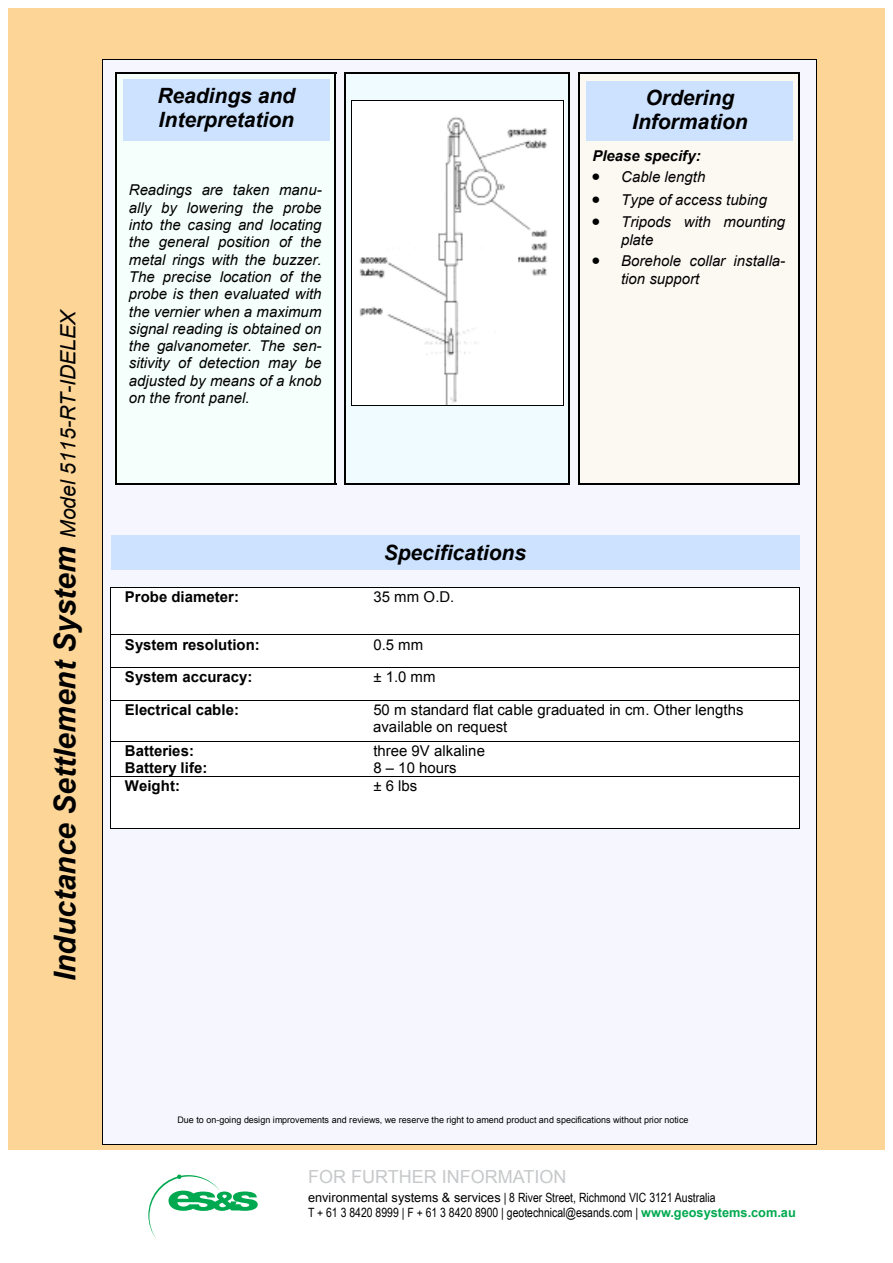
<style>
.page{position:relative;width:893px;height:1263px;background:#fff}
.page>*{position:absolute;margin:0;border:0;box-sizing:border-box;transform-origin:0 0}
.t1{font:italic 700 30px "Arial";color:#000}
.t2{font:italic 700 21px/24.2px "Arial";color:#000}
.t3{font:18px "Arial";color:#c6c8ca}
.t4{font:italic 15px/17.2px "Arial";color:#000}
.t5{font:15px/16.8px "Arial";color:#000}
.t6{font:700 15px "Arial";color:#000}
.t7{font:italic 700 15px "Arial";color:#000}
.t8{font:12.75px/15.3px "Arial Narrow";color:#000}
.t9{font:9px "Arial";letter-spacing:.005em;color:#000}
.s1{font-weight:400;font-size:21px}
.s2{font-family:"Arial"}
.s3{font-family:"Arial";font-weight:700;color:#00a94f}
</style>
<div class="page">
<div style="left:9px;top:8px;width:876px;height:1242px;background:#fcd597"></div>
<div style="left:102px;top:60px;width:715px;height:1084px;background:#f6f7fe"></div>
<hr style="left:102px;top:1144px;width:715px;height:1px;background:#000">
<hr style="left:102px;top:60px;width:715px;height:1px;background:#000">
<hr style="left:102px;top:60px;width:1px;height:1084px;background:#000">
<hr style="left:816px;top:60px;width:1px;height:1084px;background:#000">
<div style="left:115px;top:72px;width:221px;height:413px;background:#f5fffc"></div>
<hr style="left:115px;top:72px;width:1px;height:413px;background:#000">
<hr style="left:335px;top:72px;width:1px;height:413px;background:#000">
<hr style="left:115px;top:72px;width:221px;height:2px;background:#000">
<hr style="left:115px;top:483px;width:221px;height:2px;background:#000">
<div style="left:345px;top:72px;width:225px;height:413px;background:#f0fbff"></div>
<hr style="left:345px;top:72px;width:1px;height:413px;background:#000">
<hr style="left:569px;top:72px;width:1px;height:413px;background:#000">
<hr style="left:345px;top:72px;width:225px;height:2px;background:#000">
<hr style="left:345px;top:483px;width:225px;height:2px;background:#000">
<div style="left:578px;top:72px;width:221px;height:413px;background:#fcf9f3"></div>
<hr style="left:578px;top:72px;width:2px;height:413px;background:#000">
<hr style="left:798px;top:72px;width:2px;height:413px;background:#000">
<hr style="left:578px;top:72px;width:222px;height:2px;background:#000">
<hr style="left:578px;top:483px;width:222px;height:2px;background:#000">
<div style="left:123px;top:79px;width:206px;height:61px;background:#cce2ff"></div>
<div style="left:111px;top:536px;width:688px;height:34px;background:#cce2ff"></div>
<div style="left:587px;top:81px;width:206px;height:59px;background:#cce2ff"></div>
<div style="left:111px;top:588px;width:688px;height:46px;background:#fff"></div>
<div style="left:111px;top:635px;width:688px;height:32px;background:#fff"></div>
<div style="left:111px;top:668px;width:688px;height:32px;background:#fff"></div>
<div style="left:111px;top:700px;width:688px;height:41px;background:#fff"></div>
<div style="left:111px;top:741px;width:688px;height:35px;background:#fff"></div>
<div style="left:111px;top:777px;width:688px;height:51px;background:#fff"></div>
<hr style="left:111px;top:588px;width:1px;height:47px;background:#000">
<hr style="left:799px;top:588px;width:1px;height:47px;background:#000">
<hr style="left:111px;top:587px;width:688px;height:1px;background:#000">
<hr style="left:111px;top:635px;width:1px;height:32px;background:#000">
<hr style="left:799px;top:635px;width:1px;height:32px;background:#000">
<hr style="left:111px;top:634px;width:688px;height:1px;background:#000">
<hr style="left:111px;top:667px;width:1px;height:33px;background:#000">
<hr style="left:799px;top:667px;width:1px;height:33px;background:#000">
<hr style="left:111px;top:667px;width:688px;height:1px;background:#000">
<hr style="left:111px;top:700px;width:1px;height:41px;background:#000">
<hr style="left:799px;top:700px;width:1px;height:41px;background:#000">
<hr style="left:111px;top:700px;width:688px;height:1px;background:#000">
<hr style="left:111px;top:741px;width:1px;height:35px;background:#000">
<hr style="left:799px;top:741px;width:1px;height:35px;background:#000">
<hr style="left:111px;top:741px;width:688px;height:1px;background:#000">
<hr style="left:111px;top:776px;width:1px;height:52px;background:#000">
<hr style="left:799px;top:776px;width:1px;height:52px;background:#000">
<hr style="left:111px;top:776px;width:688px;height:1px;background:#000">
<hr style="left:111px;top:828px;width:688px;height:1px;background:#000">
<img style="left:352px;top:101px;width:211px;height:304px">
<hr style="left:351px;top:100px;width:1px;height:305px;background:#000">
<hr style="left:563px;top:100px;width:1px;height:305px;background:#000">
<hr style="left:351px;top:100px;width:213px;height:1px;background:#000">
<hr style="left:351px;top:405px;width:213px;height:1px;background:#000">
<div style="left:0;top:1150px;width:893px;height:113px;background:#fff"></div>
<svg style="left:148px;top:1174px;width:110px;height:64px"></svg>
<h1 class="t1" style="left:45px;top:981px;width:674px;rotate:-90deg">Inductance Settlement System <span class="s1">Model 5115-RT-IDELEX</span></h1>
<h2 class="t2" style="left:157px;top:84px;width:139px">Readings and<br>Interpretation</h2>
<p class="t4" style="left:129px;top:182px;width:194px;text-align:justify">Readings are taken manu&shy;ally by lowering the probe into the casing and locating the general position of the metal rings with the buzzer.<br>The precise location of the probe is then evaluated with the vernier when a maximum signal reading is obtained on the galvanometer. The sen&shy;sitivity of detection may be adjusted by means of a knob on the front panel.</p>
<h2 class="t2" style="left:384px;top:541px;width:144px">Specifications</h2>
<h2 class="t2" style="left:632px;top:86px;width:117px;text-align:center">Ordering<br>Information</h2>
<p class="t7" style="left:592px;top:146px;width:110px">Please specify:</p>
<p class="t4" style="left:592px;top:169px;width:115px">• Cable length</p>
<p class="t4" style="left:592px;top:191px;width:177px">• Type of access tubing</p>
<p class="t4" style="left:621px;top:213px;width:166px;line-height:18px;text-indent:-29px">• Tripods with mounting plate</p>
<p class="t4" style="left:621px;top:252px;width:165px;line-height:18px;text-indent:-29px">• Borehole collar installa&shy;tion support</p>
<p class="t6" style="left:125px;top:587px;width:115px">Probe diameter:</p>
<p class="t5" style="left:373px;top:588px;width:82px">35 mm o.D.</p>
<p class="t6" style="left:125px;top:634px;width:136px">System resolution:</p>
<p class="t5" style="left:373px;top:636px;width:51px">0.5 mm</p>
<p class="t6" style="left:125px;top:667px;width:129px">System accuracy:</p>
<p class="t5" style="left:373px;top:669px;width:64px">± 1.0 mm</p>
<p class="t6" style="left:125px;top:700px;width:116px">Electrical cable:</p>
<p class="t5" style="left:373px;top:701px;width:372px">50 m standard flat cable graduated in cm. other lengths available on request</p>
<p class="t6" style="left:125px;top:741px;width:71px">Batteries:</p>
<p class="t5" style="left:373px;top:742px;width:113px">three 9V alkaline</p>
<p class="t6" style="left:125px;top:758px;width:84px">Battery life:</p>
<p class="t5" style="left:373px;top:760px;width:85px">8 – 10 hours</p>
<p class="t6" style="left:125px;top:776px;width:57px">Weight:</p>
<p class="t5" style="left:373px;top:777px;width:45px">± 6 lbs</p>
<p class="t9" style="left:177px;top:1113px;width:513px">Due to on-going design improvements and reviews, we reserve the right to amend product and specifications without prior notice</p>
<p class="t3" style="left:308px;top:1165px;width:260px">For FURTHER INFORMATION</p>
<p class="t8" style="left:308px;top:1189px;width:489px"><span class="s2">environmental systems &amp; services</span> | 8 River Street, Richmond VIC 3121 Australia<br>T + 61 3 8420 8999 | F + 61 3 8420 8900 | geotechnical@esands.com | <span class="s3">www.geosystems.com.au</span></p>
</div>
